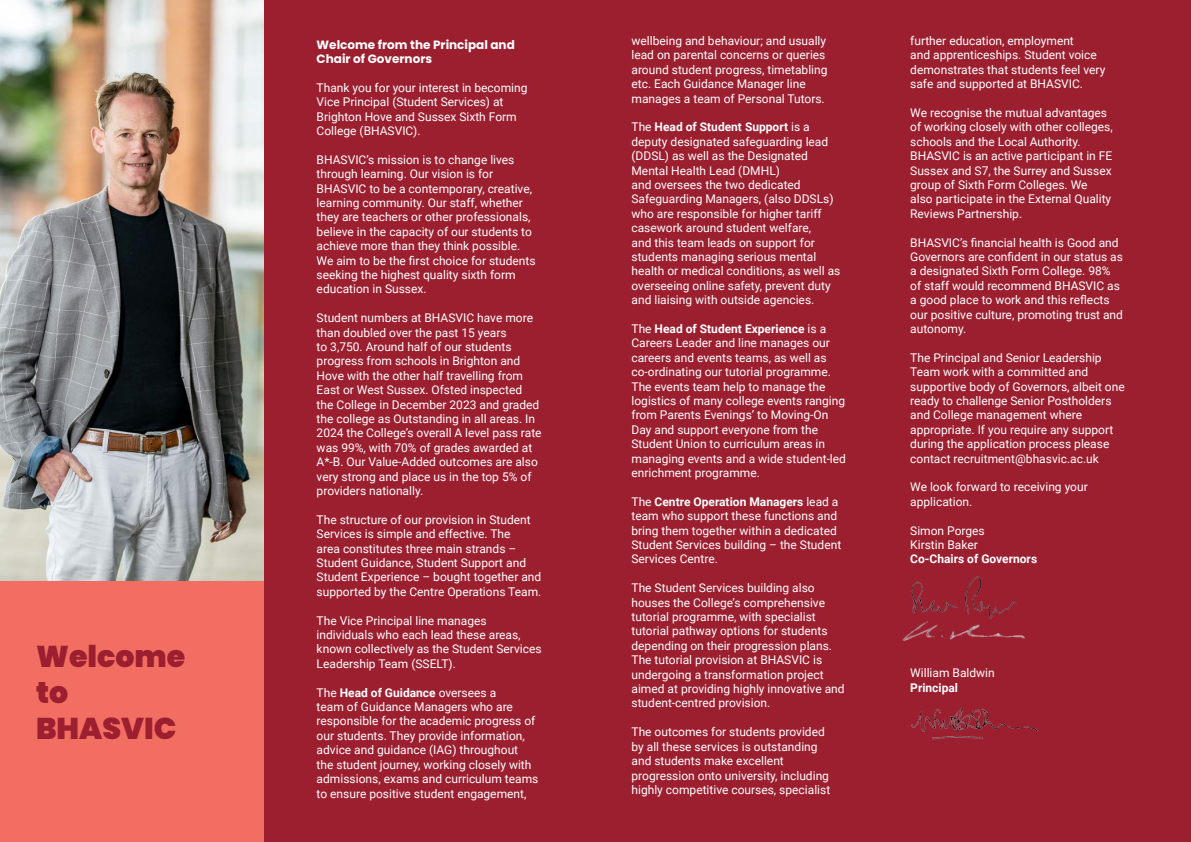
<style>
.page{position:relative;width:1191px;height:842px;background:#fff}
.page>*{position:absolute;margin:0;border:0;box-sizing:border-box;transform-origin:0 0}
.Header1{font:900 30px "Poppins";color:#9c1f30}
.Body-white{font:12px/14.4px "Roboto";color:#fff}
.Heading_2{font:700 12px/14.4px "Poppins";color:#fff}
.Body-white-2{font:700 12px "Roboto";color:#fff}
.s1{font-weight:700}
</style>
<div class="page">
<div style="left:263px;top:0;width:928px;height:842px;background:#9c1f30"></div>
<img style="left:0;top:0;width:263px;height:581px">
<div style="left:0;top:581px;width:264px;height:261px;background:#f26e63"></div>
<img style="left:911px;top:576px;width:106px;height:43px">
<img style="left:902px;top:621px;width:123px;height:20px">
<img style="left:911px;top:708px;width:127px;height:32px">
<p class="Header1" style="left:36px;top:639px;width:151px">Welcome</p>
<p class="Header1" style="left:36px;top:675px;width:34px">to</p>
<p class="Header1" style="left:36px;top:711px;width:142px">BHASVIC</p>
<p class="Heading_2" style="left:317px;top:37px;width:200px">Welcome from the Principal and<br>Chair of Governors</p>
<p class="Body-white" style="left:317px;top:80px;width:212px">Thank you for your interest in becoming Vice Principal (Student Services) at Brighton Hove and Sussex Sixth Form College (BHASVIC).</p>
<p class="Body-white" style="left:317px;top:152px;width:220px">BHASVIC’s mission is to change lives through learning. Our vision is for BHASVIC to be a contemporary, creative, learning community. Our staff, whether they are teachers or other professionals, believe in the capacity of our students to achieve more than they think possible.<br>We aim to be the first choice for students seeking the highest quality sixth form education in Sussex.</p>
<p class="Body-white" style="left:317px;top:310px;width:226px">Student numbers at BHASVIC have more than doubled over the past 15 years<br>to 3,750. Around half of our students progress from schools in Brighton and Hove with the other half travelling from East or West Sussex. Ofsted inspected the College in December 2023 and graded the college as Outstanding in all areas. In 2024 the College’s overall A level pass rate was 99%, with 70% of grades awarded at A*-B. Our Value-Added outcomes are also very strong and place us in the top 5% of providers nationally.</p>
<p class="Body-white" style="left:317px;top:512px;width:226px">The structure of our provision in Student Services is simple and effective. The<br>area constitutes three main strands – Student Guidance, Student Support and Student Experience – bought together and supported by the Centre Operations Team.</p>
<p class="Body-white" style="left:317px;top:613px;width:226px">The Vice Principal line manages individuals who each lead these areas, known collectively as the Student Services Leadership Team (SSELT).</p>
<p class="Body-white" style="left:317px;top:685px;width:223px">The <span class="s1">Head of Guidance</span> oversees a<br>team of Guidance Managers who are responsible for the academic progress of our students. They provide information, advice and guidance (IAG) throughout<br>the student journey, working closely with admissions, exams and curriculum teams to ensure positive student engagement,</p>
<p class="Body-white" style="left:631px;top:33px;width:198px">wellbeing and behaviour; and usually lead on parental concerns or queries around student progress, timetabling etc. Each Guidance Manager line manages a team of Personal Tutors.</p>
<p class="Body-white" style="left:631px;top:119px;width:210px">The <span class="s1">Head of Student Support</span> is a deputy designated safeguarding lead (DDSL) as well as the Designated Mental Health Lead (DMHL)<br>and oversees the two dedicated Safeguarding Managers, (also DDSLs) who are responsible for higher tariff casework around student welfare,<br>and this team leads on support for students managing serious mental health or medical conditions, as well as overseeing online safety, prevent duty and liaising with outside agencies.</p>
<p class="Body-white" style="left:631px;top:321px;width:216px">The <span class="s1">Head of Student Experience</span> is a Careers Leader and line manages our careers and events teams, as well as co-ordinating our tutorial programme.<br>The events team help to manage the logistics of many college events ranging from Parents Evenings’ to Moving-On Day and support everyone from the Student Union to curriculum areas in managing events and a wide student-led enrichment programme.</p>
<p class="Body-white" style="left:631px;top:494px;width:211px">The <span class="s1">Centre Operation Managers</span> lead a team who support these functions and bring them together within a dedicated Student Services building – the Student Services Centre.</p>
<p class="Body-white" style="left:631px;top:580px;width:215px">The Student Services building also houses the College’s comprehensive tutorial programme, with specialist tutorial pathway options for students depending on their progression plans.<br>The tutorial provision at BHASVIC is undergoing a transformation project aimed at providing highly innovative and student-centred provision.</p>
<p class="Body-white" style="left:631px;top:724px;width:200px">The outcomes for students provided by all these services is outstanding and students make excellent progression onto university, including highly competitive courses, specialist</p>
<p class="Body-white" style="left:910px;top:33px;width:197px">further education, employment<br>and apprenticeships. Student voice demonstrates that students feel very safe and supported at BHASVIC.</p>
<p class="Body-white" style="left:910px;top:105px;width:204px">We recognise the mutual advantages of working closely with other colleges, schools and the Local Authority.<br>BHASVIC is an active participant in FE Sussex and S7, the Surrey and Sussex group of Sixth Form Colleges. We also participate in the External Quality Reviews Partnership.</p>
<p class="Body-white" style="left:910px;top:235px;width:214px">BHASVIC’s financial health is Good and Governors are confident in our status as a designated Sixth Form College. 98% of staff would recommend BHASVIC as a good place to work and this reflects our positive culture, promoting trust and autonomy.</p>
<p class="Body-white" style="left:910px;top:350px;width:216px">The Principal and Senior Leadership Team work with a committed and supportive body of Governors, albeit one ready to challenge Senior Postholders and College management where appropriate. If you require any support during the application process please contact recruitment@bhasvic.ac.uk</p>
<p class="Body-white" style="left:910px;top:479px;width:179px">We look forward to receiving your application.</p>
<p class="Body-white" style="left:910px;top:523px;width:76px">Simon Porges</p>
<p class="Body-white" style="left:910px;top:537px;width:69px">Kirstin Baker</p>
<p class="Body-white-2" style="left:910px;top:551px;width:128px">Co-Chairs of Governors</p>
<p class="Body-white" style="left:910px;top:665px;width:86px">William Baldwin</p>
<p class="Body-white-2" style="left:910px;top:679px;width:49px">Principal</p>
</div>
